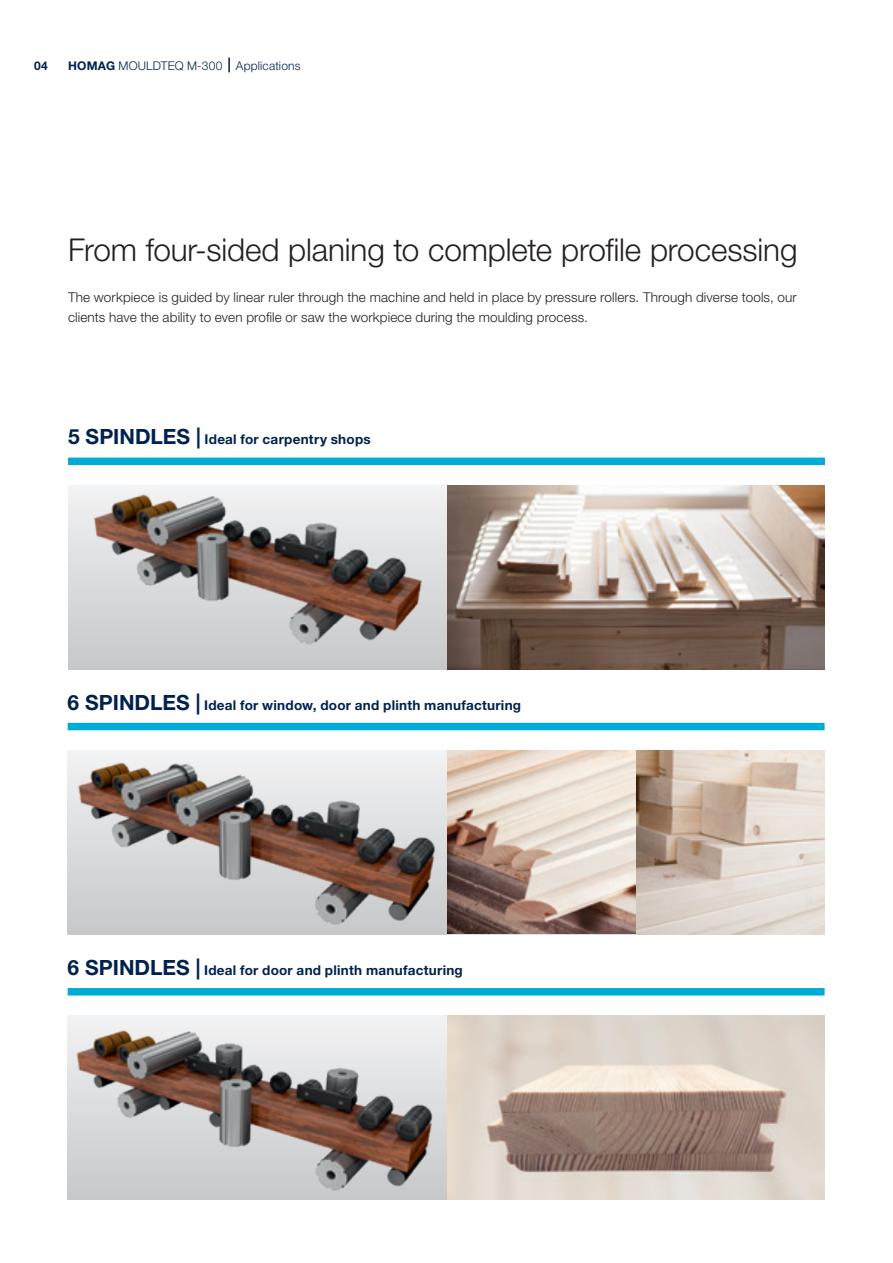
<style>
.page{position:relative;width:893px;height:1263px;background:#fff}
.page>*{position:absolute;margin:0;border:0;box-sizing:border-box;transform-origin:0 0}
._01_Headline_21pt_25{font:300 31.5px "Helvetica Neue LTW1 G";letter-spacing:-.005em;color:#231f20}
._03_Copy_9pt_light{font:300 13.5px/20.4px "Helvetica Neue LTW1 G";letter-spacing:.01em;color:#231f20}
._07_Grafiken_Übersch{font:700 13.5px "Helvetica Neue LTW1 G";letter-spacing:.02em;color:#00214f}
.Musterseiten_Rubrike{font:300 12px "Helvetica Neue LTW1 G";letter-spacing:.015em;color:#00214f}
.t1{font:700 12px "Helvetica Neue LTW1 G";color:#00214f}
.s1{font-weight:700}
.s2{font-size:21px}
</style>
<div class="page">
<img style="left:446px;top:485px;width:379px;height:184px">
<img style="left:635px;top:751px;width:190px;height:183px">
<img style="left:446px;top:1016px;width:379px;height:183px">
<svg style="left:446px;top:751px;width:189px;height:183px;background:#c6b3a7"></svg>
<svg style="left:68px;top:485px;width:378px;height:184px;background:#b5aeac"></svg>
<svg style="left:68px;top:751px;width:378px;height:183px;background:#b1aaa8"></svg>
<img style="left:68px;top:1016px;width:374px;height:183px">
<div style="left:68px;top:723px;width:757px;height:7px;background:#00acd5"></div>
<div style="left:68px;top:988px;width:757px;height:7px;background:#00acd5"></div>
<div style="left:68px;top:458px;width:757px;height:7px;background:#00acd5"></div>
<svg style="left:228px;top:58px;width:2px;height:14px"></svg>
<p class="t1" style="left:34px;top:58px;width:15px">04</p>
<p class="Musterseiten_Rubrike" style="left:68px;top:58px;width:234px"><span class="s1">HOMAG</span> MOULDTEQ M-300 Applications</p>
<p class="_01_Headline_21pt_25" style="left:68px;top:231px;width:731px">From four-sided planing to complete profile processing</p>
<p class="_03_Copy_9pt_light" style="left:68px;top:287px;width:730px">The workpiece is guided by linear ruler through the machine and held in place by pressure rollers. Through diverse tools, our clients have the ability to even profile or saw the workpiece during the moulding process.</p>
<p class="_07_Grafiken_Übersch" style="left:68px;top:431px;width:304px"><span class="s2">5 SPINDLES |</span> Ideal for carpentry shops</p>
<p class="_07_Grafiken_Übersch" style="left:68px;top:696px;width:455px"><span class="s2">6 SPINDLES |</span> Ideal for window, door and plinth manufacturing</p>
<p class="_07_Grafiken_Übersch" style="left:68px;top:962px;width:397px"><span class="s2">6 SPINDLES |</span> Ideal for door and plinth manufacturing</p>
</div>
